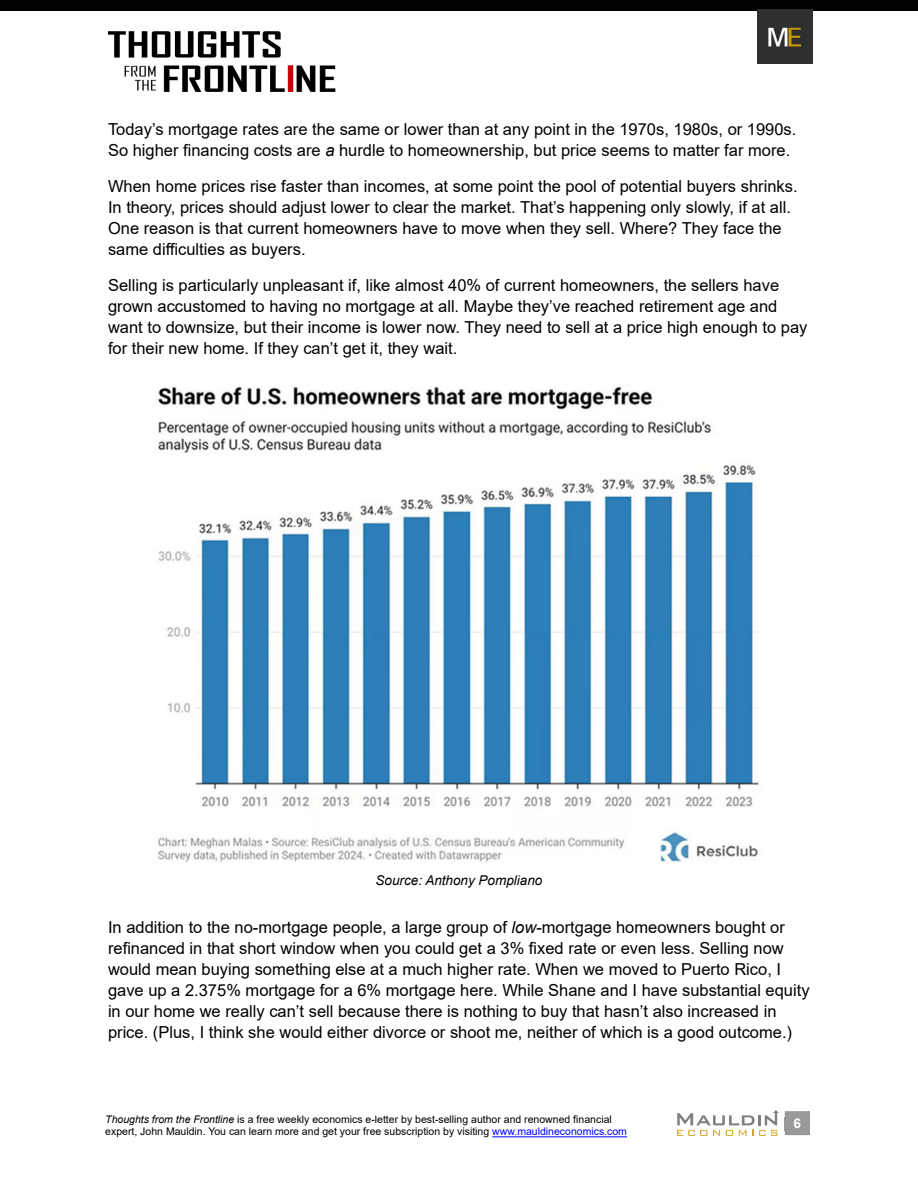
<style>
.page{position:relative;width:918px;height:1188px;background:#fff}
.page>*{position:absolute;margin:0;border:0;box-sizing:border-box;transform-origin:0 0}
.Body-Text{font:16.5px/21px "Arial";color:#000}
.PhotoCaption-34pica{font:italic 13.5px "Arial";color:#000}
.t1{font:700 13.5px "Arial";color:#fff}
.t2{font:10.5px/12.6px "Arial";color:#000}
.s1{font-style:italic}
.s2{color:#00f}
</style>
<div class="page">
<div style="left:785px;top:1111px;width:25px;height:24px;background:#999"></div>
<hr style="left:492px;top:1136px;width:135px;height:1px;background:#00f">
<img style="left:108px;top:31px;width:228px;height:61px">
<div style="left:0;top:0;width:918px;height:11px;background:#000"></div>
<img style="left:758px;top:9px;width:55px;height:55px">
<svg style="left:677px;top:1110px;width:102px;height:26px"></svg>
<img style="left:158px;top:386px;width:601px;height:476px">
<p class="Body-Text" style="left:108px;top:119px;width:690px">Today’s mortgage rates are the same or lower than at any point in the 1970s, 1980s, or 1990s.<br>So higher financing costs are <span class="s1">a</span> hurdle to homeownership, but price seems to matter far more.</p>
<p class="Body-Text" style="left:108px;top:176px;width:691px">When home prices rise faster than incomes, at some point the pool of potential buyers shrinks.<br>In theory, prices should adjust lower to clear the market. That’s happening only slowly, if at all.<br>One reason is that current homeowners have to move when they sell. Where? They face the same difficulties as buyers.</p>
<p class="Body-Text" style="left:108px;top:275px;width:701px">Selling is particularly unpleasant if, like almost 40% of current homeowners, the sellers have grown accustomed to having no mortgage at all. Maybe they’ve reached retirement age and want to downsize, but their income is lower now. They need to sell at a price high enough to pay for their new home. If they can’t get it, they wait.</p>
<p class="PhotoCaption-34pica" style="left:376px;top:871px;width:168px">Source: Anthony Pompliano</p>
<p class="Body-Text" style="left:108px;top:917px;width:703px">In addition to the no-mortgage people, a large group of <span class="s1">low</span>-mortgage homeowners bought or refinanced in that short window when you could get a 3% fixed rate or even less. Selling now would mean buying something else at a much higher rate. When we moved to Puerto Rico, I gave up a 2.375% mortgage for a 6% mortgage here. While Shane and I have substantial equity in our home we really can’t sell because there is nothing to buy that hasn’t also increased in price. (Plus, I think she would either divorce or shoot me, neither of which is a good outcome.)</p>
<p class="t2" style="left:105px;top:1113px;width:523px"><span class="s1">Thoughts from the Frontline</span> is a free weekly economics e-letter by best-selling author and renowned financial expert, John Mauldin. You can learn more and get your free subscription by visiting <span class="s2">www.mauldineconomics.com</span></p>
<p class="t1" style="left:794px;top:1113px;width:9px">6</p>
</div>
